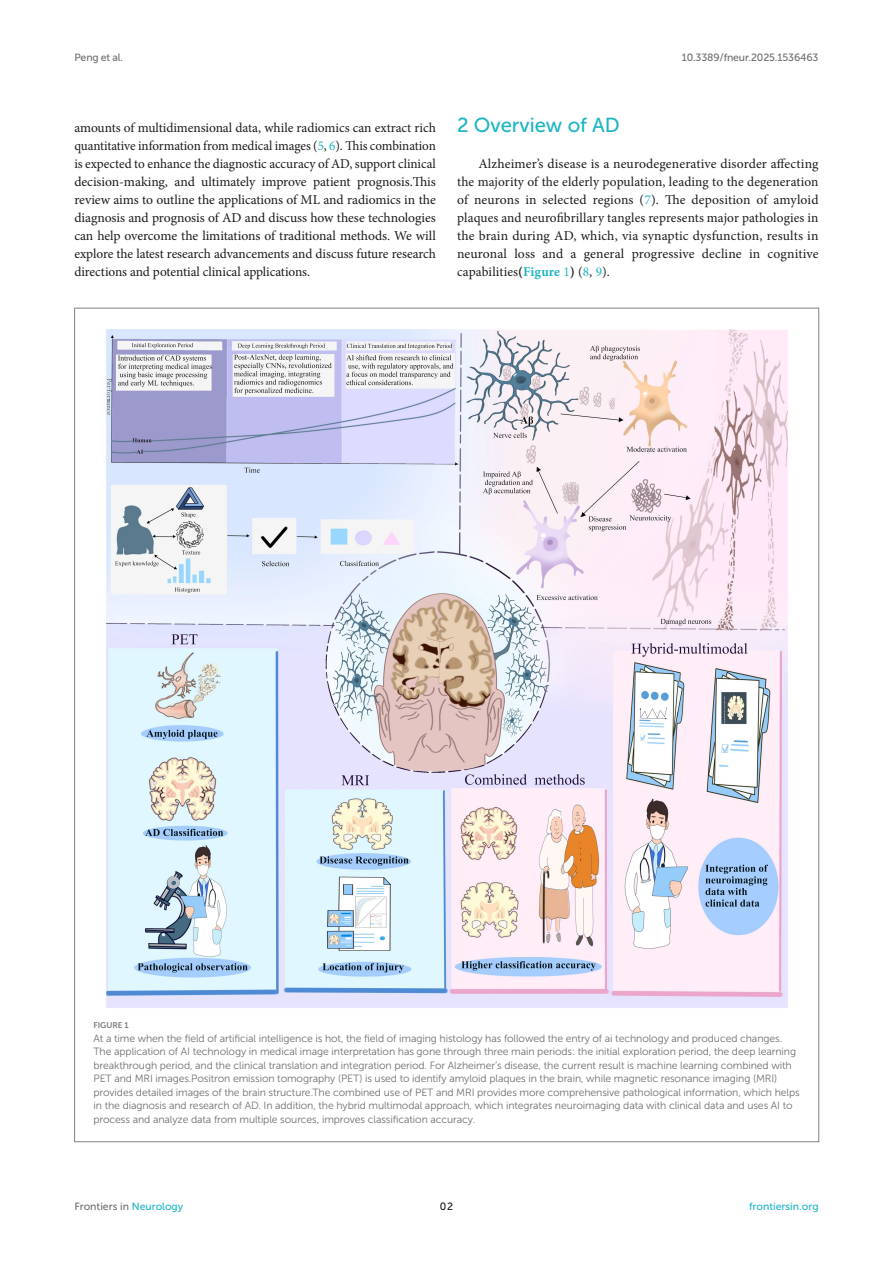
<style>
.page{position:relative;width:893px;height:1263px;background:#fff}
.page>*{position:absolute;margin:0;border:0;box-sizing:border-box;transform-origin:0 0}
.HEAD_1{font:20.25px "Museo Sans 500";color:#1db5c3}
.INTRO_TEXT{font:13.5px/18px "Minion Pro";letter-spacing:-.005em;color:#1b1c1b;text-align:justify}
.TEXT{font:13.5px/18px "Minion Pro";letter-spacing:.01em;color:#1b1c1b;text-align:justify}
.FIG_LEG{font:10.5px/13.5px "Museo Sans 300";letter-spacing:-.01em;color:#706f70}
.t1{font:10.5px "Museo Sans 500";letter-spacing:-.015em;color:#706f70}
.t2{font:10.5px "Museo Sans 500";color:#1db5c3}
.t3{font:10.5px "Museo Sans 500";color:#1b1c1b}
.FIG_HD{font:8.25px "Museo Sans 700";letter-spacing:-.01em;color:#7e7f7f}
.s1{color:#1db5c3}
.s2{font-weight:700}
.s3{font-weight:700;color:#1db5c3}
</style>
<div class="page">
<img style="left:106px;top:329px;width:682px;height:679px">
<p class="t1" style="left:74px;top:51px;width:50px">Peng et al.</p>
<p class="t1" style="left:682px;top:51px;width:138px">10.3389/fneur.2025.1536463</p>
<p class="INTRO_TEXT" style="left:74px;top:119px;width:363px">amounts of multidimensional data, while radiomics can extract rich quantitative information from medical images (<span class="s1">5</span>, <span class="s1">6</span>). This combination is expected to enhance the diagnostic accuracy of AD, support clinical decision-making, and ultimately improve patient prognosis.This review aims to outline the applications of ML and radiomics in the diagnosis and prognosis of AD and discuss how these technologies can help overcome the limitations of traditional methods. We will explore the latest research advancements and discuss future research directions and potential clinical applications.</p>
<p class="HEAD_1" style="left:457px;top:114px;width:164px">2 Overview of AD</p>
<p class="TEXT" style="left:457px;top:155px;width:363px;text-indent:21px">Alzheimer’s disease is a neurodegenerative disorder affecting the majority of the elderly population, leading to the degeneration of neurons in selected regions (<span class="s1">7</span>). The deposition of amyloid plaques and neurofibrillary tangles represents major pathologies in the brain during AD, which, via synaptic dysfunction, results in neuronal loss and a general progressive decline in cognitive capabilities<span class="s2">(</span><span class="s3">Figure</span> <span class="s1">1</span><span class="s2">)</span> (<span class="s1">8</span>, <span class="s1">9</span>).</p>
<p class="FIG_HD" style="left:94px;top:1021px;width:37px">FIGURE 1</p>
<p class="FIG_LEG" style="left:94px;top:1031px;width:708px">At a time when the field of artificial intelligence is hot, the field of imaging histology has followed the entry of ai technology and produced changes.<br>The application of AI technology in medical image interpretation has gone through three main periods: the initial exploration period, the deep learning breakthrough period, and the clinical translation and integration period. For Alzheimer’s disease, the current result is machine learning combined with PET and MRI images.Positron emission tomography (PET) is used to identify amyloid plaques in the brain, while magnetic resonance imaging (MRI) provides detailed images of the brain structure.The combined use of PET and MRI provides more comprehensive pathological information, which helps in the diagnosis and research of AD. In addition, the hybrid multimodal approach, which integrates neuroimaging data with clinical data and uses AI to process and analyze data from multiple sources, improves classification accuracy.</p>
<p class="t1" style="left:74px;top:1200px;width:110px">Frontiers in <span class="s1">Neurology</span></p>
<p class="t3" style="left:440px;top:1200px;width:15px">02</p>
<p class="t2" style="left:749px;top:1200px;width:71px">frontiersin.org</p>
</div>
